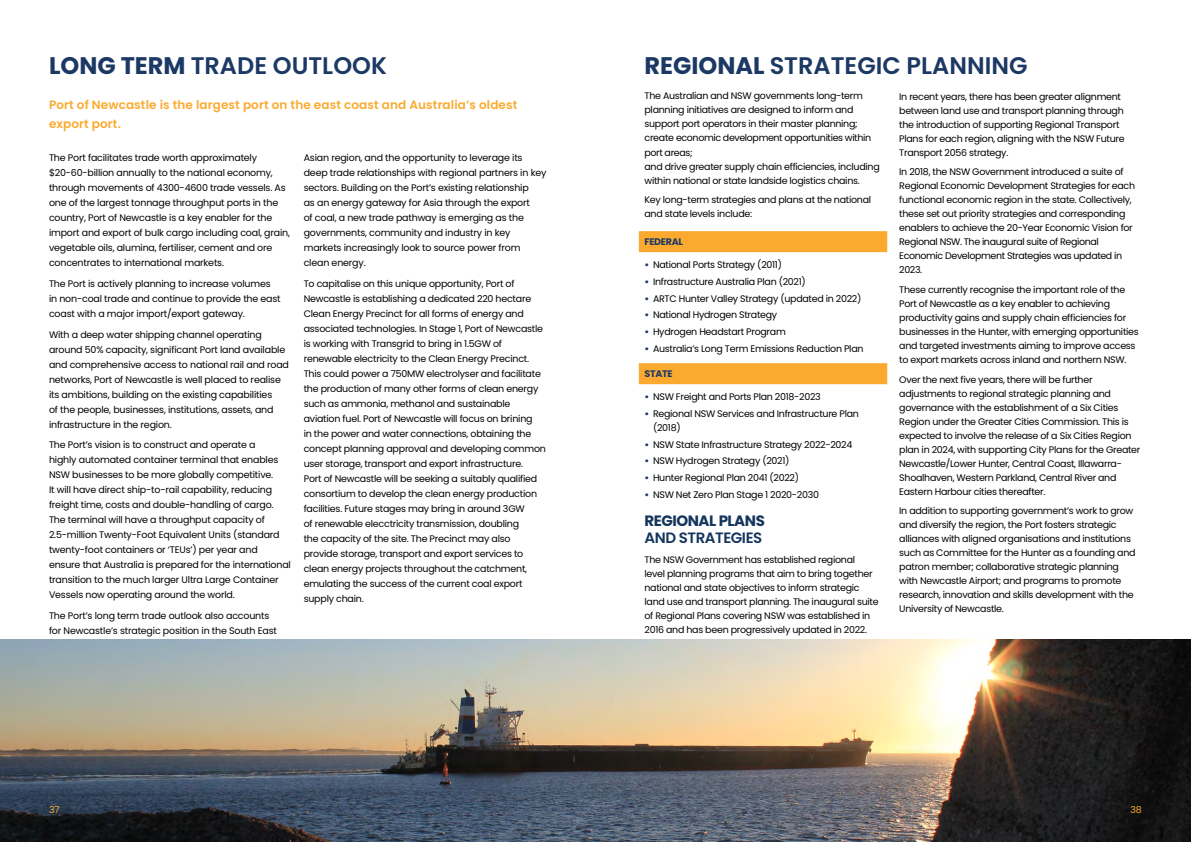
<style>
.page{position:relative;width:1191px;height:842px;background:#fff}
.page>*{position:absolute;margin:0;border:0;box-sizing:border-box;transform-origin:0 0}
.t1{font:600 24px "Poppins";color:#1b3964}
.t2{font:700 15px "Poppins";letter-spacing:-.03em;color:#16355d}
.t3{font:600 15px "Poppins";letter-spacing:-.03em;color:#16355d}
.t4{font:600 12px/19px "Poppins";letter-spacing:.01em;color:#fbaa2f}
.t5{font:9.5px/15px "Poppins";letter-spacing:-.025em;color:#000}
.t6{font:700 9.5px "Poppins";letter-spacing:-.03em;color:#1b3964}
.t7{font:9.5px "Poppins";color:#fbaa2f}
.s1{font-weight:700}
.s2{font-weight:700;color:#1b3964}
</style>
<div class="page">
<img style="left:0;top:640px;width:1191px;height:202px">
<div style="left:639px;top:231px;width:248px;height:21px;background:#fbaa2f"></div>
<div style="left:639px;top:363px;width:248px;height:21px;background:#fbaa2f"></div>
<h1 class="t1" style="left:49px;top:52px;width:339px"><span class="s1">LONG TERM</span> TRADE OUTLOOK</h1>
<p class="t4" style="left:49px;top:96px;width:470px">Port of Newcastle is the largest port on the east coast and Australia’s oldest export port.</p>
<p class="t5" style="left:49px;top:150px;width:242px">The Port facilitates trade worth approximately $20-60-billion annually to the national economy, through movements of 4300-4600 trade vessels. As one of the largest tonnage throughput ports in the country, Port of Newcastle is a key enabler for the import and export of bulk cargo including coal, grain, vegetable oils, alumina, fertiliser, cement and ore concentrates to international markets.</p>
<p class="t5" style="left:49px;top:276px;width:233px">The Port is actively planning to increase volumes in non-coal trade and continue to provide the east coast with a major import/export gateway.</p>
<p class="t5" style="left:49px;top:327px;width:241px">With a deep water shipping channel operating around 50% capacity, significant Port land available and comprehensive access to national rail and road networks, Port of Newcastle is well placed to realise its ambitions, building on the existing capabilities<br>of the people, businesses, institutions, assets, and infrastructure in the region.</p>
<p class="t5" style="left:49px;top:438px;width:243px">The Port’s vision is to construct and operate a<br>highly automated container terminal that enables NSW businesses to be more globally competitive.<br>It will have direct ship-to-rail capability, reducing freight time, costs and double-handling of cargo.<br>The terminal will have a throughput capacity of 2.5-million Twenty-Foot Equivalent Units (standard twenty-foot containers or ‘TEUs’) per year and ensure that Australia is prepared for the international transition to the much larger Ultra Large Container Vessels now operating around the world.</p>
<p class="t5" style="left:49px;top:608px;width:229px">The Port’s long term trade outlook also accounts for Newcastle’s strategic position in the South East</p>
<p class="t5" style="left:304px;top:151px;width:244px">Asian region, and the opportunity to leverage its deep trade relationships with regional partners in key sectors. Building on the Port’s existing relationship<br>as an energy gateway for Asia through the export<br>of coal, a new trade pathway is emerging as the governments, community and industry in key markets increasingly look to source power from clean energy.</p>
<p class="t5" style="left:304px;top:276px;width:244px">To capitalise on this unique opportunity, Port of Newcastle is establishing a dedicated 220 hectare Clean Energy Precinct for all forms of energy and associated technologies. In Stage 1, Port of Newcastle is working with Transgrid to bring in 1.5GW of renewable electricity to the Clean Energy Precinct.<br>This could power a 750MW electrolyser and facilitate the production of many other forms of clean energy such as ammonia, methanol and sustainable aviation fuel. Port of Newcastle will focus on brining<br>in the power and water connections, obtaining the concept planning approval and developing common user storage, transport and export infrastructure.<br>Port of Newcastle will be seeking a suitably qualified consortium to develop the clean energy production facilities. Future stages may bring in around 3GW<br>of renewable elecctricity transmission, doubling<br>the capacity of the site. The Precinct may also provide storage, transport and export services to clean energy projects throughout the catchment, emulating the success of the current coal export supply chain.</p>
<h1 class="t1" style="left:644px;top:52px;width:384px"><span class="s1">REGIONAL</span> STRATEGIC PLANNING</h1>
<p class="t5" style="left:644px;top:89px;width:237px;line-height:14px">The Australian and NSW governments long-term planning initiatives are designed to inform and support port operators in their master planning; create economic development opportunities within port areas;<br>and drive greater supply chain efficiencies, including within national or state landside logistics chains.</p>
<p class="t5" style="left:644px;top:193px;width:228px;line-height:14px">Key long-term strategies and plans at the national and state levels include:</p>
<p class="t6" style="left:644px;top:236px;width:40px">FEDERAL</p>
<p class="t5" style="left:644px;top:257px;width:139px"><span class="s2">•</span> National Ports Strategy (2011)</p>
<p class="t5" style="left:644px;top:274px;width:163px"><span class="s2">•</span> Infrastructure Australia Plan (2021)</p>
<p class="t5" style="left:644px;top:291px;width:218px"><span class="s2">•</span> ARTC Hunter Valley Strategy (updated in 2022)</p>
<p class="t5" style="left:644px;top:308px;width:134px"><span class="s2">•</span> National Hydrogen Strategy</p>
<p class="t5" style="left:644px;top:324px;width:143px"><span class="s2">•</span> Hydrogen Headstart Program</p>
<p class="t5" style="left:644px;top:341px;width:221px"><span class="s2">•</span> Australia’s Long Term Emissions Reduction Plan</p>
<p class="t6" style="left:644px;top:369px;width:30px">STATE</p>
<p class="t5" style="left:644px;top:389px;width:178px"><span class="s2">•</span> NSW Freight and Ports Plan 2018-2023</p>
<p class="t5" style="left:653px;top:406px;width:207px;line-height:14px;text-indent:-9px"><span class="s2">•</span> Regional NSW Services and Infrastructure Plan (2018)</p>
<p class="t5" style="left:644px;top:437px;width:209px"><span class="s2">•</span> NSW State Infrastructure Strategy 2022-2024</p>
<p class="t5" style="left:644px;top:454px;width:146px"><span class="s2">•</span> NSW Hydrogen Strategy (2021)</p>
<p class="t5" style="left:644px;top:470px;width:156px"><span class="s2">•</span> Hunter Regional Plan 2041 (2022)</p>
<p class="t5" style="left:644px;top:487px;width:176px"><span class="s2">•</span> NSW Net Zero Plan Stage 1 2020-2030</p>
<h2 class="t2" style="left:644px;top:512px;width:122px">REGIONAL PLANS</h2>
<h2 class="t3" style="left:644px;top:529px;width:119px">AND STRATEGIES</h2>
<p class="t5" style="left:644px;top:553px;width:236px;line-height:14px">The NSW Government has established regional<br>level planning programs that aim to bring together national and state objectives to inform strategic land use and transport planning. The inaugural suite of Regional Plans covering NSW was established in 2016 and has been progressively updated in 2022.</p>
<p class="t5" style="left:899px;top:89px;width:227px;line-height:14px">In recent years, there has been greater alignment between land use and transport planning through the introduction of supporting Regional Transport Plans for each region, aligning with the NSW Future Transport 2056 strategy.</p>
<p class="t5" style="left:899px;top:165px;width:237px;line-height:14px">In 2018, the NSW Government introduced a suite of Regional Economic Development Strategies for each functional economic region in the state. Collectively, these set out priority strategies and corresponding enablers to achieve the 20-Year Economic Vision for Regional NSW. The inaugural suite of Regional Economic Development Strategies was updated in 2023.</p>
<p class="t5" style="left:899px;top:283px;width:241px;line-height:14px">These currently recognise the important role of the Port of Newcastle as a key enabler to achieving productivity gains and supply chain efficiencies for businesses in the Hunter, with emerging opportunities and targeted investments aiming to improve access to export markets across inland and northern NSW.</p>
<p class="t5" style="left:899px;top:372px;width:243px;line-height:14px">Over the next five years, there will be further adjustments to regional strategic planning and governance with the establishment of a Six Cities Region under the Greater Cities Commission. This is expected to involve the release of a Six Cities Region plan in 2024, with supporting City Plans for the Greater Newcastle/Lower Hunter, Central Coast, Illawarra-Shoalhaven, Western Parkland, Central River and Eastern Harbour cities thereafter.</p>
<p class="t5" style="left:899px;top:504px;width:238px;line-height:14px">In addition to supporting government’s work to grow and diversify the region, the Port fosters strategic alliances with aligned organisations and institutions such as Committee for the Hunter as a founding and patron member; collaborative strategic planning with Newcastle Airport; and programs to promote research, innovation and skills development with the University of Newcastle.</p>
<p class="t7" style="left:49px;top:804px;width:12px">37</p>
<p class="t7" style="left:1130px;top:804px;width:13px">38</p>
</div>
